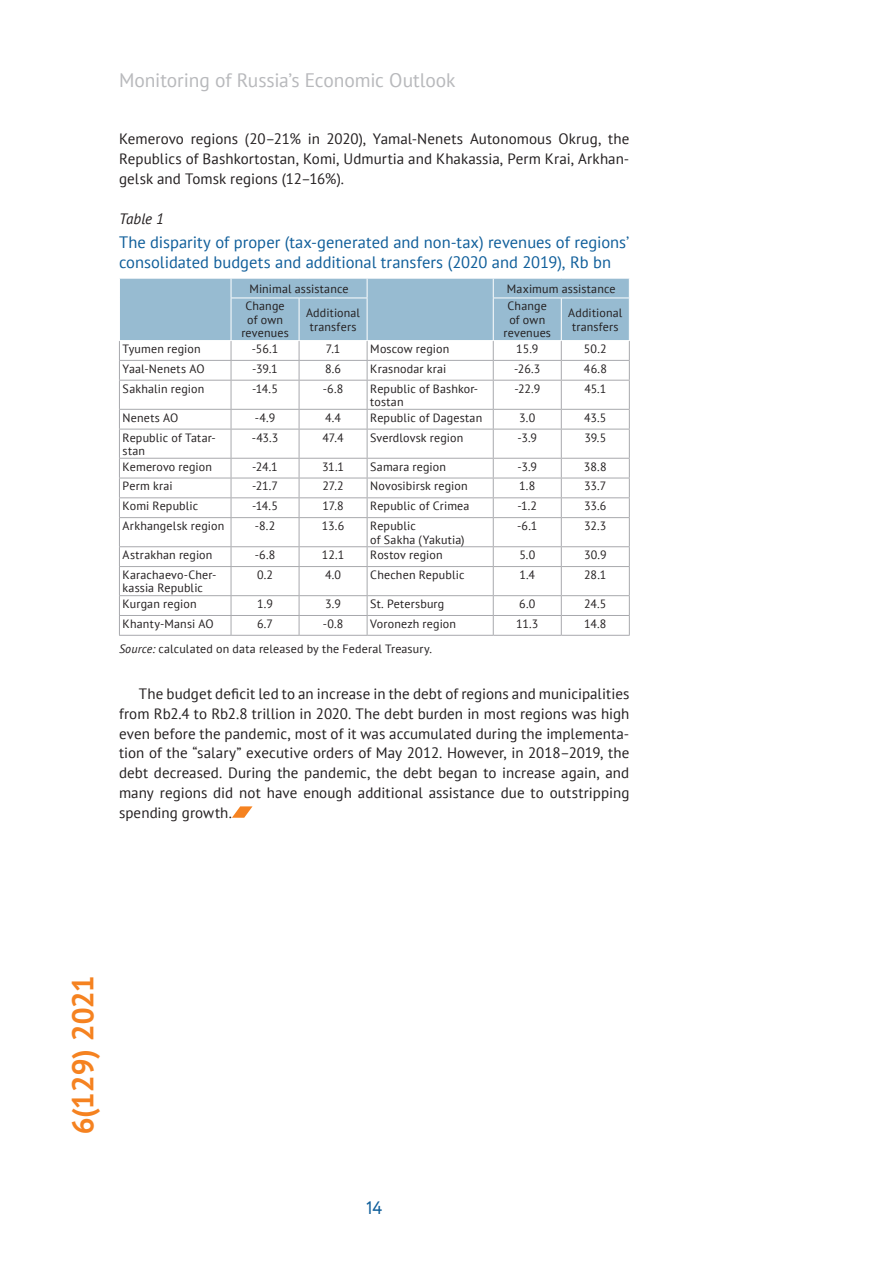
<style>
.page{position:relative;width:893px;height:1263px;background:#fff}
.page>*{position:absolute;margin:0;border:0;box-sizing:border-box;transform-origin:0 0}
.t1{font:700 30px "PT Sans";letter-spacing:-.055em;color:#f58220}
.t2{font:19.5px "PT Sans";letter-spacing:-.005em;color:#b8b9bc}
.t3{font:18px "Circe";color:#0f5e9a}
.t4{font:16.5px/19.8px "PT Sans";color:#0f5e9a}
.t5{font:15px/19.8px "PT Sans";letter-spacing:.005em;color:#231f20;text-align:justify}
.t6{font:italic 15px "PT Sans";color:#231f20}
.t7{font:12px/13.5px "PT Sans";letter-spacing:.015em;color:#231f20;text-align:center}
.s1{font-style:italic}
</style>
<div class="page">
<hr style="left:119px;top:635px;width:112px;height:1px;background:#a8a9ad">
<hr style="left:231px;top:635px;width:68px;height:1px;background:#a8a9ad">
<hr style="left:299px;top:635px;width:68px;height:1px;background:#a8a9ad">
<hr style="left:367px;top:635px;width:126px;height:1px;background:#a8a9ad">
<hr style="left:493px;top:635px;width:68px;height:1px;background:#a8a9ad">
<hr style="left:561px;top:635px;width:69px;height:1px;background:#a8a9ad">
<svg style="left:119px;top:278px;width:511px;height:357px"></svg>
<hr style="left:231px;top:298px;width:68px;height:1px;background:#fff">
<hr style="left:231px;top:298px;width:1px;height:42px;background:#fff">
<hr style="left:299px;top:298px;width:68px;height:1px;background:#fff">
<hr style="left:299px;top:298px;width:1px;height:42px;background:#fff">
<hr style="left:367px;top:298px;width:1px;height:42px;background:#fff">
<hr style="left:231px;top:340px;width:68px;height:1px;background:#fff">
<hr style="left:299px;top:340px;width:68px;height:1px;background:#fff">
<hr style="left:493px;top:298px;width:68px;height:1px;background:#fff">
<hr style="left:493px;top:298px;width:1px;height:42px;background:#fff">
<hr style="left:561px;top:298px;width:69px;height:1px;background:#fff">
<hr style="left:561px;top:298px;width:1px;height:42px;background:#fff">
<hr style="left:629px;top:298px;width:1px;height:42px;background:#fff">
<hr style="left:493px;top:340px;width:68px;height:1px;background:#fff">
<hr style="left:561px;top:340px;width:69px;height:1px;background:#fff">
<svg style="left:232px;top:806px;width:21px;height:12px"></svg>
<h2 class="t2" style="left:119px;top:67px;width:338px">Monitoring of Russia’s Economic Outlook</h2>
<p class="t5" style="left:119px;top:129px;width:512px">Kemerovo regions (20–21% in 2020), Yamal-Nenets Autonomous Okrug, the Republics of Bashkortostan, Komi, Udmurtia and Khakassia, Perm Krai, Arkhan&shy;gelsk and Tomsk regions (12–16%).</p>
<p class="t6" style="left:119px;top:209px;width:47px">Table 1</p>
<h3 class="t4" style="left:119px;top:232px;width:512px">The disparity of proper (tax-generated and non-tax) revenues of regions’ consolidated budgets and additional transfers (2020 and 2019), Rb bn</h3>
<p class="t7" style="left:249px;top:281px;width:101px">Minimal assistance</p>
<p class="t7" style="left:507px;top:281px;width:110px">Maximum assistance</p>
<p class="t7" style="left:241px;top:299px;width:49px">Change of own revenues</p>
<p class="t7" style="left:306px;top:306px;width:56px">Additional transfers</p>
<p class="t7" style="left:504px;top:299px;width:49px">Change of own revenues</p>
<p class="t7" style="left:568px;top:306px;width:56px">Additional transfers</p>
<p class="t7" style="left:123px;top:342px;width:80px">Tyumen region</p>
<p class="t7" style="left:252px;top:342px;width:28px">-56.1</p>
<p class="t7" style="left:326px;top:342px;width:16px">7.1</p>
<p class="t7" style="left:370px;top:342px;width:81px">Moscow region</p>
<p class="t7" style="left:516px;top:342px;width:24px">15.9</p>
<p class="t7" style="left:584px;top:342px;width:24px">50.2</p>
<p class="t7" style="left:123px;top:362px;width:84px">Yaal-Nenets АО</p>
<p class="t7" style="left:252px;top:362px;width:27px">-39.1</p>
<p class="t7" style="left:325px;top:362px;width:18px">8.6</p>
<p class="t7" style="left:370px;top:362px;width:78px">Krasnodar krai</p>
<p class="t7" style="left:514px;top:362px;width:28px">-26.3</p>
<p class="t7" style="left:584px;top:362px;width:25px">46.8</p>
<p class="t7" style="left:123px;top:381px;width:83px">Sakhalin region</p>
<p class="t7" style="left:252px;top:381px;width:27px">-14.5</p>
<p class="t7" style="left:323px;top:381px;width:22px">-6.8</p>
<p class="t7" style="left:370px;top:381px;width:109px;text-align:left">Republic of Bashkor&shy;tostan</p>
<p class="t7" style="left:514px;top:381px;width:27px">-22.9</p>
<p class="t7" style="left:584px;top:381px;width:23px">45.1</p>
<p class="t7" style="left:123px;top:410px;width:57px">Nenets АО</p>
<p class="t7" style="left:255px;top:410px;width:22px">-4.9</p>
<p class="t7" style="left:325px;top:410px;width:17px">4.4</p>
<p class="t7" style="left:370px;top:410px;width:113px">Republic of Dagestan</p>
<p class="t7" style="left:519px;top:410px;width:17px">3.0</p>
<p class="t7" style="left:584px;top:410px;width:24px">43.5</p>
<p class="t7" style="left:123px;top:430px;width:95px;text-align:left">Republic of Tatar&shy;stan</p>
<p class="t7" style="left:252px;top:430px;width:28px">-43.3</p>
<p class="t7" style="left:323px;top:430px;width:22px">47.4</p>
<p class="t7" style="left:370px;top:430px;width:95px">Sverdlovsk region</p>
<p class="t7" style="left:517px;top:430px;width:21px">-3.9</p>
<p class="t7" style="left:584px;top:430px;width:23px">39.5</p>
<p class="t7" style="left:123px;top:459px;width:91px">Kemerovo region</p>
<p class="t7" style="left:252px;top:459px;width:27px">-24.1</p>
<p class="t7" style="left:322px;top:459px;width:24px">31.1</p>
<p class="t7" style="left:370px;top:459px;width:77px">Samara region</p>
<p class="t7" style="left:517px;top:459px;width:21px">-3.9</p>
<p class="t7" style="left:584px;top:459px;width:24px">38.8</p>
<p class="t7" style="left:123px;top:479px;width:51px">Perm krai</p>
<p class="t7" style="left:252px;top:479px;width:27px">-21.7</p>
<p class="t7" style="left:322px;top:479px;width:23px">27.2</p>
<p class="t7" style="left:370px;top:479px;width:99px">Novosibirsk region</p>
<p class="t7" style="left:519px;top:479px;width:18px">1.8</p>
<p class="t7" style="left:584px;top:479px;width:24px">33.7</p>
<p class="t7" style="left:123px;top:499px;width:77px">Komi Republic</p>
<p class="t7" style="left:252px;top:499px;width:27px">-14.5</p>
<p class="t7" style="left:322px;top:499px;width:23px">17.8</p>
<p class="t7" style="left:370px;top:499px;width:101px">Republic of Crimea</p>
<p class="t7" style="left:517px;top:499px;width:21px">-1.2</p>
<p class="t7" style="left:584px;top:499px;width:24px">33.6</p>
<p class="t7" style="left:123px;top:519px;width:103px">Arkhangelsk region</p>
<p class="t7" style="left:255px;top:519px;width:22px">-8.2</p>
<p class="t7" style="left:322px;top:519px;width:24px">13.6</p>
<p class="t7" style="left:370px;top:519px;width:96px;text-align:left">Republic<br>of Sakha (Yakutia)</p>
<p class="t7" style="left:517px;top:519px;width:22px">-6.1</p>
<p class="t7" style="left:584px;top:519px;width:24px">32.3</p>
<p class="t7" style="left:123px;top:548px;width:91px">Astrakhan region</p>
<p class="t7" style="left:255px;top:548px;width:22px">-6.8</p>
<p class="t7" style="left:322px;top:548px;width:24px">12.1</p>
<p class="t7" style="left:370px;top:548px;width:74px">Rostov region</p>
<p class="t7" style="left:519px;top:548px;width:17px">5.0</p>
<p class="t7" style="left:584px;top:548px;width:24px">30.9</p>
<p class="t7" style="left:123px;top:568px;width:95px;text-align:left">Karachaevo-Cher&shy;kassia Republic</p>
<p class="t7" style="left:257px;top:568px;width:18px">0.2</p>
<p class="t7" style="left:325px;top:568px;width:17px">4.0</p>
<p class="t7" style="left:370px;top:568px;width:96px">Chechen Republic</p>
<p class="t7" style="left:519px;top:568px;width:17px">1.4</p>
<p class="t7" style="left:584px;top:568px;width:24px">28.1</p>
<p class="t7" style="left:123px;top:597px;width:75px">Kurgan region</p>
<p class="t7" style="left:257px;top:597px;width:17px">1.9</p>
<p class="t7" style="left:325px;top:597px;width:17px">3.9</p>
<p class="t7" style="left:370px;top:597px;width:76px">St. Petersburg</p>
<p class="t7" style="left:519px;top:597px;width:18px">6.0</p>
<p class="t7" style="left:584px;top:597px;width:24px">24.5</p>
<p class="t7" style="left:123px;top:617px;width:93px">Khanty-Mansi АО</p>
<p class="t7" style="left:257px;top:617px;width:17px">6.7</p>
<p class="t7" style="left:323px;top:617px;width:22px">-0.8</p>
<p class="t7" style="left:370px;top:617px;width:87px">Voronezh region</p>
<p class="t7" style="left:516px;top:617px;width:24px">11.3</p>
<p class="t7" style="left:584px;top:617px;width:24px">14.8</p>
<p class="t7" style="left:119px;top:641px;width:315px"><span class="s1">Source:</span> calculated on data released by the Federal Treasury.</p>
<p class="t5" style="left:119px;top:683px;width:512px;text-indent:20px">The budget deficit led to an increase in the debt of regions and municipalities from Rb2.4 to Rb2.8 trillion in 2020. The debt burden in most regions was high even before the pandemic, most of it was accumulated during the implementa&shy;tion of the “salary” executive orders of May 2012. However, in 2018–2019, the debt decreased. During the pandemic, the debt began to increase again, and many regions did not have enough additional assistance due to outstripping spending growth.</p>
<h1 class="t1" style="left:63px;top:1135px;width:162px;rotate:-90deg">6(129) 2021</h1>
<h3 class="t3" style="left:366px;top:1196px;width:18px">14</h3>
</div>
